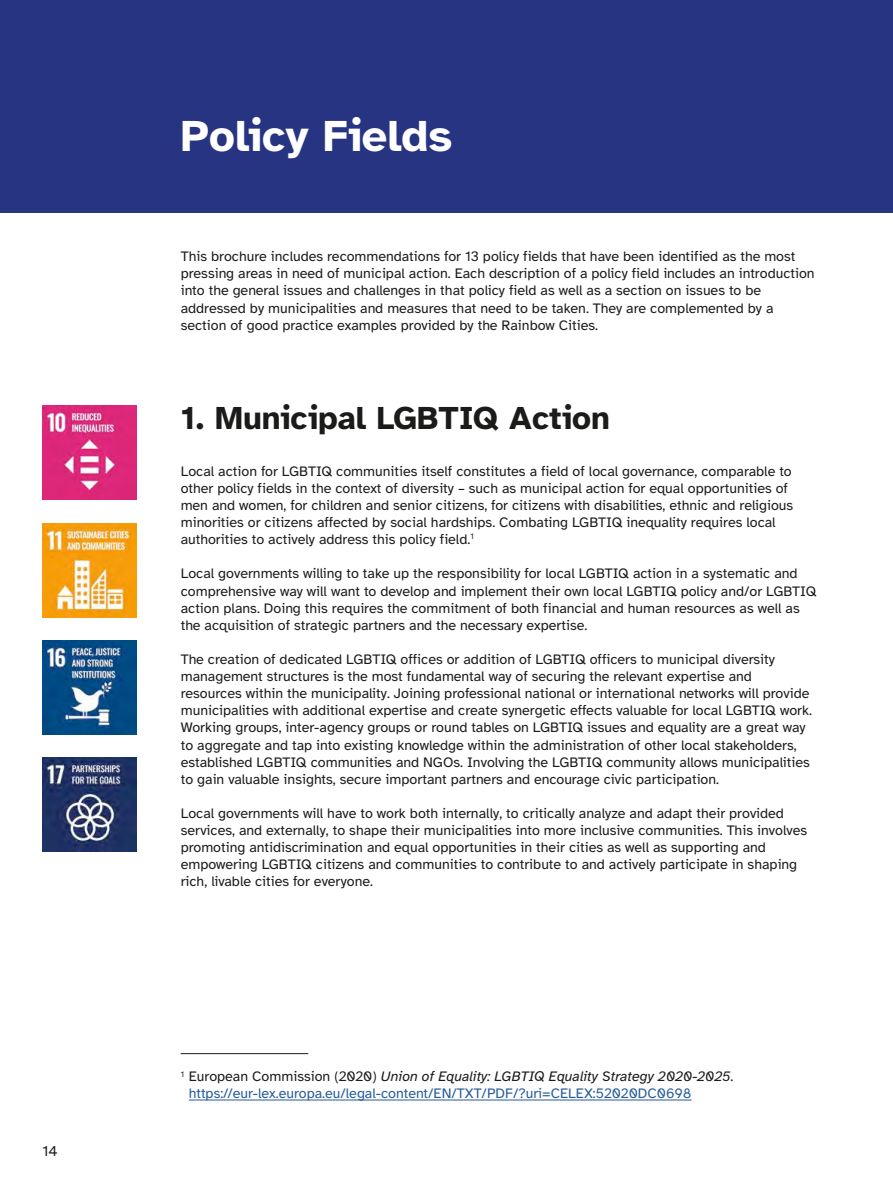
<style>
.page{position:relative;width:893px;height:1191px;background:#fff}
.page>*{position:absolute;margin:0;border:0;box-sizing:border-box;transform-origin:0 0}
.t1{font:700 45px "Atkinson Hyperlegible";color:#fff}
.t2{font:700 33px "Atkinson Hyperlegible";color:#1b1b1a}
.t3{font:15px "Atkinson Hyperlegible";color:#1b1b1a}
.t4{font:14.25px/17.1px "Atkinson Hyperlegible";color:#1b1b1a}
.t5{font:14.25px/17.1px "Atkinson Hyperlegible";color:#265b9b}
.s1{color:#1b1b1a}
.s2{font-style:italic;color:#1b1b1a}
</style>
<div class="page">
<div style="left:0;top:0;width:893px;height:213px;background:#273482"></div>
<hr style="left:181px;top:1053px;width:127px;height:1px;background:#1b1b1a">
<hr style="left:189px;top:1099px;width:503px;height:1px;background:#265b9b">
<img style="left:43px;top:405px;width:93px;height:94px">
<img style="left:43px;top:757px;width:93px;height:94px">
<img style="left:43px;top:524px;width:93px;height:94px">
<img style="left:43px;top:640px;width:93px;height:94px">
<p class="t3" style="left:43px;top:1142px;width:17px">14</p>
<h1 class="t1" style="left:181px;top:110px;width:273px">Policy Fields</h1>
<p class="t4" style="left:181px;top:248px;width:635px">This brochure includes recommendations for 13 policy fields that have been identified as the most pressing areas in need of municipal action. Each description of a policy field includes an introduction into the general issues and challenges in that policy field as well as a section on issues to be addressed by municipalities and measures that need to be taken. They are complemented by a section of good practice examples provided by the Rainbow Cities.</p>
<h2 class="t2" style="left:181px;top:399px;width:431px">1. Municipal LGBTIQ Action</h2>
<p class="t4" style="left:181px;top:463px;width:614px">Local action for LGBTIQ communities itself constitutes a field of local governance, comparable to other policy fields in the context of diversity – such as municipal action for equal opportunities of men and women, for children and senior citizens, for citizens with disabilities, ethnic and religious minorities or citizens affected by social hardships. Combating LGBTIQ inequality requires local authorities to actively address this policy field.<sup>1</sup></p>
<p class="t4" style="left:181px;top:565px;width:637px">Local governments willing to take up the responsibility for local LGBTIQ action in a systematic and comprehensive way will want to develop and implement their own local LGBTIQ policy and/or LGBTIQ action plans. Doing this requires the commitment of both financial and human resources as well as the acquisition of strategic partners and the necessary expertise.</p>
<p class="t4" style="left:181px;top:651px;width:633px">The creation of dedicated LGBTIQ offices or addition of LGBTIQ officers to municipal diversity management structures is the most fundamental way of securing the relevant expertise and resources within the municipality. Joining professional national or international networks will provide municipalities with additional expertise and create synergetic effects valuable for local LGBTIQ work.<br>Working groups, inter-agency groups or round tables on LGBTIQ issues and equality are a great way to aggregate and tap into existing knowledge within the administration of other local stakeholders, established LGBTIQ communities and NGOs. Involving the LGBTIQ community allows municipalities to gain valuable insights, secure important partners and encourage civic participation.</p>
<p class="t4" style="left:181px;top:805px;width:628px">Local governments will have to work both internally, to critically analyze and adapt their provided services, and externally, to shape their municipalities into more inclusive communities. This involves promoting antidiscrimination and equal opportunities in their cities as well as supporting and empowering LGBTIQ citizens and communities to contribute to and actively participate in shaping rich, livable cities for everyone.</p>
<p class="t5" style="left:189px;top:1068px;width:546px;text-indent:-8px"><sup>1</sup> <span class="s1">European Commission (2020)</span> <span class="s2">Union of Equality: LGBTIQ Equality Strategy 2020-2025</span><span class="s1">. </span>https://eur-lex.europa.eu/legal-content/EN/TXT/PDF/?uri=CELEX:52020DC0698</p>
</div>
